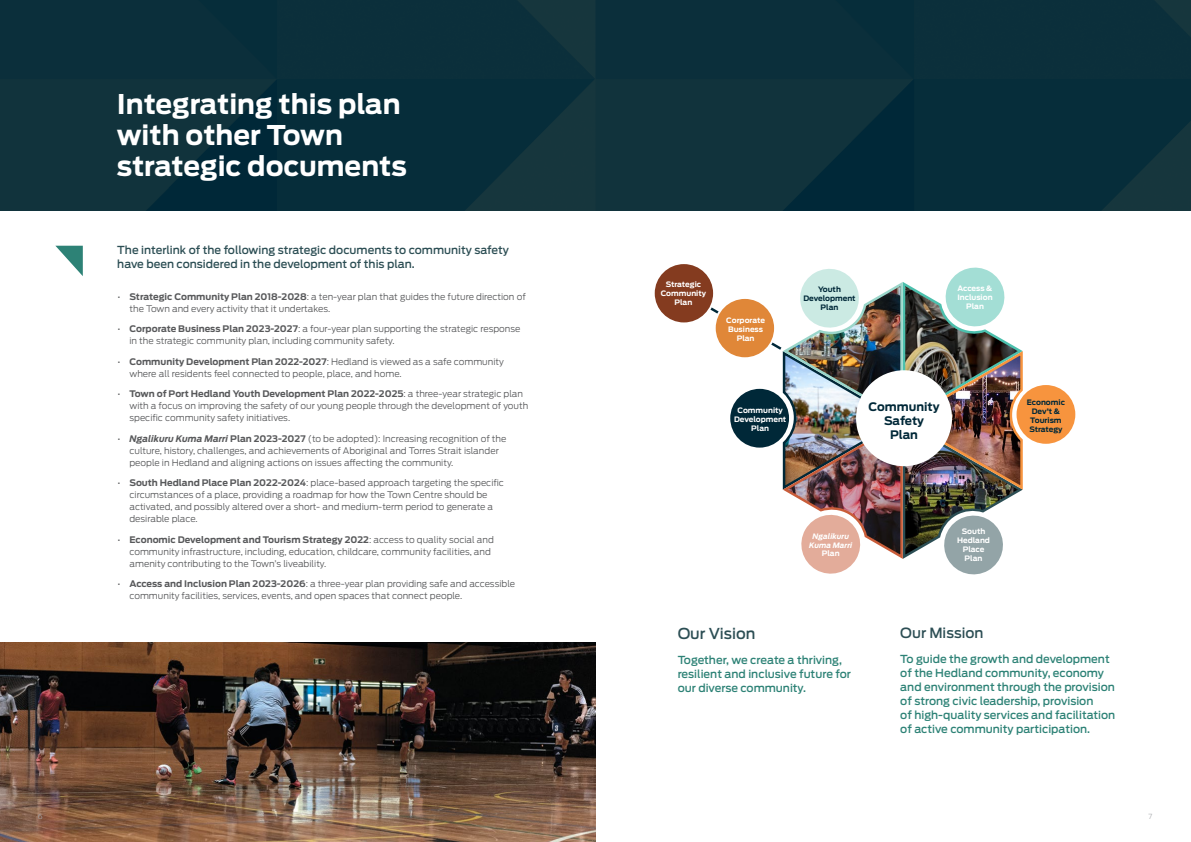
<style>
.page{position:relative;width:1191px;height:842px;background:#fff}
.page>*{position:absolute;margin:0;border:0;box-sizing:border-box;transform-origin:0 0}
.t1{font:700 27px/31px "Antenna";color:#fff}
.t2{font:500 15px "Antenna";color:#2c4e54}
.t3{font:500 14px "Antenna";color:#2c4e54}
.t4{font:700 11.7px/14px "Antenna";color:#002838;text-align:center}
.t5{font:500 11px/14px "Antenna";color:#2d8276}
.t6{font:500 11px/14px "Antenna";color:#2c4e54}
.t7{font:300 9px/12px "Antenna";color:#58595b}
.t8{font:700 7.4px/8.9px "Antenna";color:#fff;text-align:center}
.t9{font:700 7.4px/8.9px "Antenna";color:#002838;text-align:center}
.t10{font:italic 700 7.4px/8.9px "Antenna";color:#fff;text-align:center}
.t11{font:300 7px "Antenna";color:#a7a9ac}
.s1{font-weight:700}
.s2{font-weight:700;font-style:italic}
</style>
<div class="page">
<img style="left:0;top:0;width:1191px;height:210px">
<svg style="left:55px;top:246px;width:28px;height:30px"></svg>
<img style="left:0;top:643px;width:595px;height:199px">
<div style="left:1016px;top:385px;width:59px;height:59px;background:#f7943e;border-radius:50%"></div>
<img style="left:710px;top:267px;width:315px;height:308px">
<div style="left:714px;top:298px;width:61px;height:60px;background:#e08738;border-radius:50%"></div>
<div style="left:713px;top:297px;width:63px;height:62px;border:2px solid #fff;border-radius:50%"></div>
<div style="left:653px;top:263px;width:61px;height:60px;background:#843b1f;border-radius:50%"></div>
<div style="left:652px;top:262px;width:63px;height:62px;border:2px solid #fff;border-radius:50%"></div>
<h1 class="t1" style="left:117px;top:89px;width:292px">Integrating this plan with other Town strategic documents</h1>
<p class="t6" style="left:117px;top:243px;width:393px">The interlink of the following strategic documents to community safety have been considered in the development of this plan.</p>
<p class="t7" style="left:129px;top:290px;width:398px;text-indent:-12px">• <span class="s1">Strategic Community Plan 2018-2028</span>: a ten-year plan that guides the future direction of the Town and every activity that it undertakes.</p>
<p class="t7" style="left:129px;top:323px;width:392px;text-indent:-12px">• <span class="s1">Corporate Business Plan 2023-2027</span>: a four-year plan supporting the strategic response in the strategic community plan, including community safety.</p>
<p class="t7" style="left:129px;top:355px;width:376px;text-indent:-12px">• <span class="s1">Community Development Plan 2022-2027</span>: Hedland is viewed as a safe community where all residents feel connected to people, place, and home.</p>
<p class="t7" style="left:129px;top:388px;width:400px;text-indent:-12px">• <span class="s1">Town of Port Hedland Youth Development Plan 2022-2025</span>: a three-year strategic plan with a focus on improving the safety of our young people through the development of youth specific community safety initiatives.</p>
<p class="t7" style="left:129px;top:432px;width:378px;text-indent:-12px">• <span class="s2">Ngalikuru Kuma Marri</span> <span class="s1">Plan 2023-2027</span> (to be adopted): Increasing recognition of the culture, history, challenges, and achievements of Aboriginal and Torres Strait islander people in Hedland and aligning actions on issues affecting the community.</p>
<p class="t7" style="left:129px;top:477px;width:376px;text-indent:-12px">• <span class="s1">South Hedland Place Plan 2022-2024</span>: place-based approach targeting the specific circumstances of a place, providing a roadmap for how the Town Centre should be activated, and possibly altered over a short- and medium-term period to generate a desirable place.</p>
<p class="t7" style="left:129px;top:533px;width:366px;text-indent:-12px">• <span class="s1">Economic Development and Tourism Strategy 2022</span>: access to quality social and community infrastructure, including, education, childcare, community facilities, and amenity contributing to the Town’s liveability.</p>
<p class="t7" style="left:129px;top:578px;width:387px;text-indent:-12px">• <span class="s1">Access and Inclusion Plan 2023-2026</span>: a three-year plan providing safe and accessible community facilities, services, events, and open spaces that connect people.</p>
<p class="t8" style="left:661px;top:280px;width:47px">Strategic<br>Community<br>Plan</p>
<p class="t8" style="left:726px;top:316px;width:40px">Corporate<br>Business<br>Plan</p>
<p class="t9" style="left:803px;top:285px;width:54px">Youth<br>Development<br>Plan</p>
<p class="t8" style="left:957px;top:284px;width:37px">Access &amp;<br>Inclusion<br>Plan</p>
<p class="t8" style="left:734px;top:406px;width:54px">Community<br>Development<br>Plan</p>
<p class="t4" style="left:868px;top:400px;width:73px">Community<br>Safety<br>Plan</p>
<p class="t9" style="left:1026px;top:398px;width:40px">Economic<br>Dev’t &amp;<br>Tourism<br>Strategy</p>
<p class="t10" style="left:809px;top:531px;width:45px">Ngalikuru<br>Kuma Marri</p>
<p class="t8" style="left:822px;top:549px;width:19px">Plan</p>
<h2 class="t2" style="left:677px;top:624px;width:79px">Our Vision</h2>
<p class="t5" style="left:677px;top:653px;width:175px">Together, we create a thriving, resilient and inclusive future for our diverse community.</p>
<p class="t8" style="left:957px;top:527px;width:34px">South<br>Hedland<br>Place<br>Plan</p>
<h3 class="t3" style="left:900px;top:624px;width:85px">Our Mission</h3>
<p class="t5" style="left:900px;top:652px;width:216px">To guide the growth and development of the Hedland community, economy and environment through the provision of strong civic leadership, provision<br>of high-quality services and facilitation of active community participation.</p>
<p class="t11" style="left:38px;top:812px;width:6px">6</p>
<p class="t11" style="left:1148px;top:812px;width:5px">7</p>
</div>
